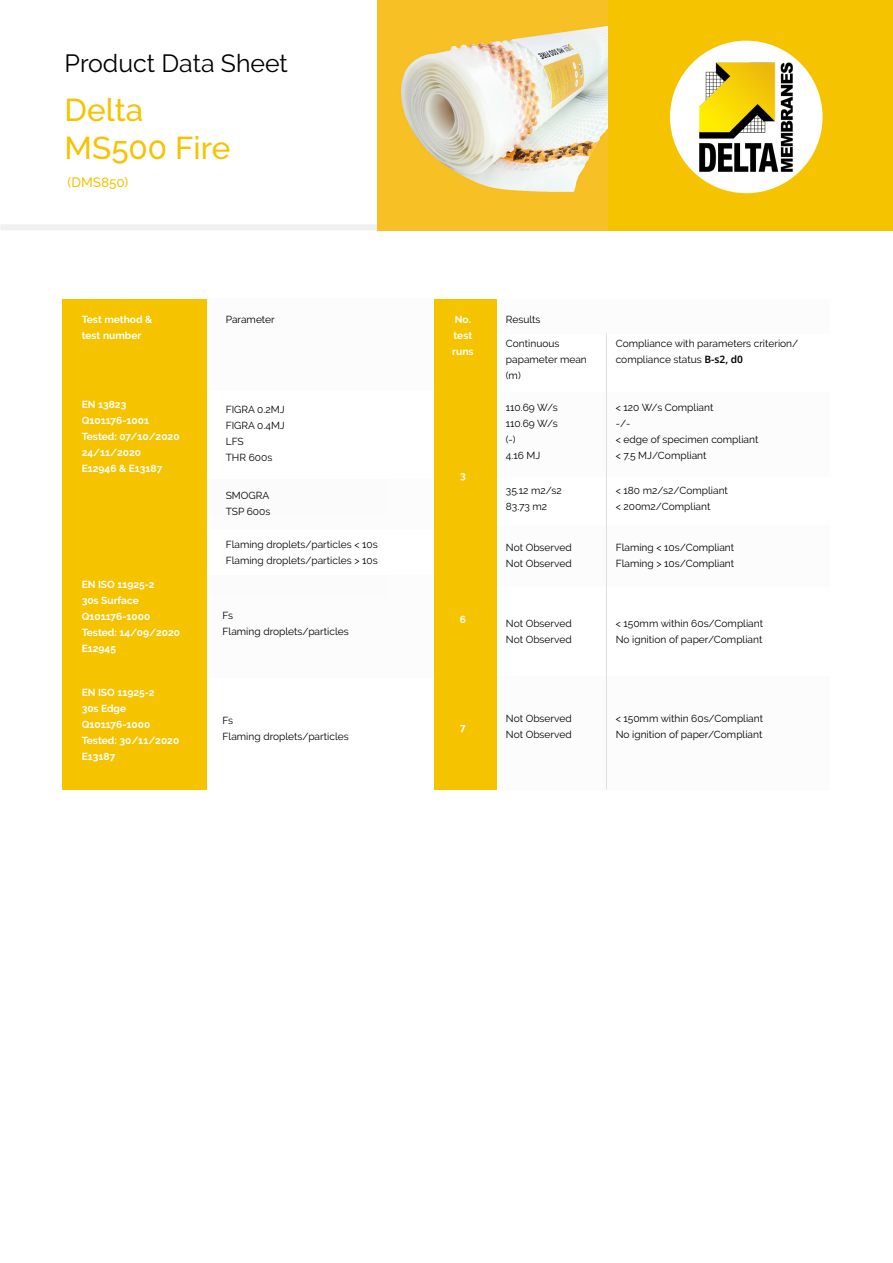
<style>
.page{position:relative;width:893px;height:1263px;background:#fff}
.page>*{position:absolute;margin:0;border:0;box-sizing:border-box;transform-origin:0 0}
.t1{font:500 31.5px "Raleway";color:#f6c300}
.t2{font:24.9px "Raleway";color:#000}
.t3{font:500 13.5px "Raleway";color:#f6c300}
.t4{font:10.2px/16px "Raleway";color:#000}
.t5{font:700 10.2px/16px "Raleway";color:#fff}
.s1{font-family:"Noto Sans";font-weight:600}
</style>
<div class="page">
<div style="left:1px;top:224px;width:605px;height:6px;background:#f0f0f0"></div>
<div style="left:600px;top:0;width:293px;height:230px;background:#f6c300"></div>
<div style="left:670px;top:41px;width:152px;height:152px;background:#fff;border-radius:50%"></div>
<img style="left:699px;top:62px;width:94px;height:110px">
<div style="left:497px;top:676px;width:333px;height:114px;background:#f7f7f7"></div>
<div style="left:497px;top:525px;width:333px;height:62px;background:#f7f7f7"></div>
<div style="left:497px;top:392px;width:333px;height:84px;background:#f7f7f7"></div>
<div style="left:497px;top:299px;width:333px;height:34px;background:#f7f7f7"></div>
<div style="left:207px;top:575px;width:235px;height:102px;background:#f7f7f7"></div>
<div style="left:207px;top:479px;width:235px;height:49px;background:#f7f7f7"></div>
<div style="left:207px;top:299px;width:235px;height:92px;background:#f7f7f7"></div>
<div style="left:434px;top:299px;width:63px;height:490px;background:#f6c300"></div>
<div style="left:63px;top:299px;width:144px;height:490px;background:#f6c300"></div>
<hr style="left:606px;top:333px;width:1px;height:456px;background:#dedede">
<img style="left:377px;top:0;width:230px;height:230px">
<p class="t2" style="left:65px;top:49px;width:225px">Product Data Sheet</p>
<p class="t1" style="left:65px;top:91px;width:80px">Delta</p>
<p class="t1" style="left:65px;top:129px;width:167px">MS500 Fire</p>
<p class="t3" style="left:68px;top:174px;width:62px">(DMS850)</p>
<p class="t5" style="left:82px;top:311px;width:72px">Test method &amp; test number</p>
<p class="t5" style="left:82px;top:396px;width:46px">EN 13823</p>
<p class="t5" style="left:82px;top:412px;width:69px">Q101176-1001</p>
<p class="t5" style="left:82px;top:428px;width:99px">Tested: 07/10/2020</p>
<p class="t5" style="left:82px;top:444px;width:61px">24/11/2020</p>
<p class="t5" style="left:82px;top:460px;width:82px">E12946 &amp; E13187</p>
<p class="t5" style="left:82px;top:576px;width:74px">EN ISO 11925-2</p>
<p class="t5" style="left:82px;top:592px;width:59px">30s Surface</p>
<p class="t5" style="left:82px;top:608px;width:70px">Q101176-1000</p>
<p class="t5" style="left:82px;top:624px;width:100px">Tested: 14/09/2020</p>
<p class="t5" style="left:82px;top:640px;width:36px">E12945</p>
<p class="t5" style="left:82px;top:684px;width:74px">EN ISO 11925-2</p>
<p class="t5" style="left:82px;top:700px;width:46px">30s Edge</p>
<p class="t5" style="left:82px;top:716px;width:70px">Q101176-1000</p>
<p class="t5" style="left:82px;top:732px;width:99px">Tested: 30/11/2020</p>
<p class="t5" style="left:82px;top:748px;width:35px">E13187</p>
<p class="t4" style="left:226px;top:311px;width:51px">Parameter</p>
<p class="t4" style="left:226px;top:401px;width:60px">FIGRA 0.2MJ</p>
<p class="t4" style="left:226px;top:417px;width:61px">FIGRA 0.4MJ</p>
<p class="t4" style="left:226px;top:433px;width:19px">LFS</p>
<p class="t4" style="left:226px;top:449px;width:48px">THR 600s</p>
<p class="t4" style="left:226px;top:487px;width:45px">SMOGRA</p>
<p class="t4" style="left:226px;top:503px;width:46px">TSP 600s</p>
<p class="t4" style="left:226px;top:536px;width:153px">Flaming droplets/particles &lt; 10s</p>
<p class="t4" style="left:226px;top:552px;width:153px">Flaming droplets/particles &gt; 10s</p>
<p class="t4" style="left:223px;top:607px;width:12px">Fs</p>
<p class="t4" style="left:223px;top:623px;width:128px">Flaming droplets/particles</p>
<p class="t4" style="left:223px;top:713px;width:12px">Fs</p>
<p class="t4" style="left:223px;top:729px;width:128px">Flaming droplets/particles</p>
<p class="t5" style="left:455px;top:311px;width:18px">No.</p>
<p class="t5" style="left:453px;top:327px;width:20px">test</p>
<p class="t5" style="left:452px;top:343px;width:23px">runs</p>
<p class="t5" style="left:460px;top:467px;width:7px">3</p>
<p class="t5" style="left:460px;top:612px;width:8px">6</p>
<p class="t5" style="left:460px;top:720px;width:7px">7</p>
<p class="t4" style="left:506px;top:311px;width:36px">Results</p>
<p class="t4" style="left:506px;top:335px;width:55px">Continuous</p>
<p class="t4" style="left:506px;top:351px;width:82px">papameter mean (m)</p>
<p class="t4" style="left:616px;top:335px;width:184px">Compliance with parameters criterion/ compliance status <span class="s1">B-s2, d0</span></p>
<p class="t4" style="left:506px;top:399px;width:53px">110.69 W/s</p>
<p class="t4" style="left:506px;top:416px;width:53px">110.69 W/s</p>
<p class="t4" style="left:506px;top:432px;width:11px">(-)</p>
<p class="t4" style="left:506px;top:448px;width:36px">4.16 MJ</p>
<p class="t4" style="left:616px;top:399px;width:99px">&lt; 120 W/s Compliant</p>
<p class="t4" style="left:616px;top:416px;width:16px">-/-</p>
<p class="t4" style="left:616px;top:432px;width:144px">&lt; edge of specimen compliant</p>
<p class="t4" style="left:616px;top:448px;width:92px">&lt; 7.5 MJ/Compliant</p>
<p class="t4" style="left:506px;top:482px;width:57px">35.12 m2/s2</p>
<p class="t4" style="left:506px;top:498px;width:43px">83.73 m2</p>
<p class="t4" style="left:616px;top:482px;width:114px">&lt; 180 m2/s2/Compliant</p>
<p class="t4" style="left:616px;top:498px;width:96px">&lt; 200m2/Compliant</p>
<p class="t4" style="left:506px;top:540px;width:67px">Not Observed</p>
<p class="t4" style="left:506px;top:556px;width:67px">Not Observed</p>
<p class="t4" style="left:616px;top:540px;width:120px">Flaming &lt; 10s/Compliant</p>
<p class="t4" style="left:616px;top:556px;width:120px">Flaming &gt; 10s/Compliant</p>
<p class="t4" style="left:506px;top:616px;width:67px">Not Observed</p>
<p class="t4" style="left:506px;top:632px;width:67px">Not Observed</p>
<p class="t4" style="left:616px;top:616px;width:149px">&lt; 150mm within 60s/Compliant</p>
<p class="t4" style="left:616px;top:632px;width:148px">No ignition of paper/Compliant</p>
<p class="t4" style="left:506px;top:711px;width:67px">Not Observed</p>
<p class="t4" style="left:506px;top:727px;width:67px">Not Observed</p>
<p class="t4" style="left:616px;top:711px;width:149px">&lt; 150mm within 60s/Compliant</p>
<p class="t4" style="left:616px;top:727px;width:148px">No ignition of paper/Compliant</p>
</div>
